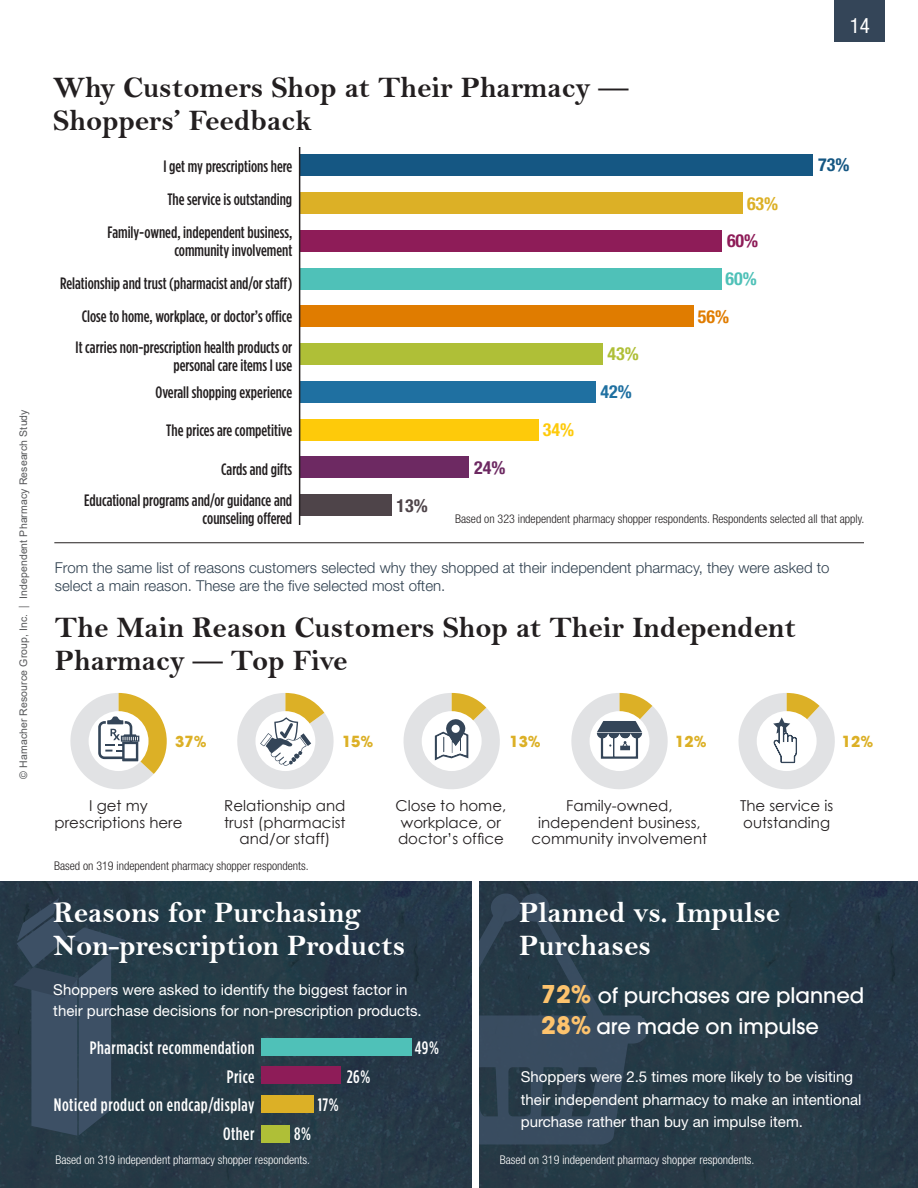
<style>
.page{position:relative;width:918px;height:1188px;background:#fff}
.page>*{position:absolute;margin:0;border:0;box-sizing:border-box;transform-origin:0 0}
.t1{font:30px/33px "Bell MT Bold";color:#231f20}
.t2{font:30px/33px "Bell MT Bold";color:#fff}
.t3{font:500 21px/31.5px "Avant Garde";color:#fff}
.t4{font:condensed 21px "Helvetica Neue LT Std";color:#fff}
.t5{font:500 18px "Gotham Condensed";letter-spacing:.03em;color:#fff}
.t6{font:700 condensed 18px "Helvetica Neue LT Std";color:#155783}
.t7{font:700 condensed 18px "Helvetica Neue LT Std";color:#dcb026}
.t8{font:700 condensed 18px "Helvetica Neue LT Std";color:#8e1c58}
.t9{font:700 condensed 18px "Helvetica Neue LT Std";color:#4fc1b8}
.t10{font:700 condensed 18px "Helvetica Neue LT Std";color:#e07c00}
.t11{font:700 condensed 18px "Helvetica Neue LT Std";color:#afbf37}
.t12{font:700 condensed 18px "Helvetica Neue LT Std";color:#1f70a1}
.t13{font:700 condensed 18px "Helvetica Neue LT Std";color:#feca0a}
.t14{font:700 condensed 18px "Helvetica Neue LT Std";color:#6d2962}
.t15{font:700 condensed 18px "Helvetica Neue LT Std";color:#4e4449}
.t16{font:500 16.5px/18px "Gotham Condensed";color:#231f20;text-align:right}
.Main_text{font:15px/22.5px "Helvetica Neue LT Std";color:#fff}
.t17{font:15px/16.5px "Century Gothic";color:#231f20;text-align:center}
.Main_text-2{font:300 15px/18px "Helvetica Neue LT Std";color:#2e3f4e}
.t18{font:700 15px "Avant Garde";color:#dcb026}
.t19{font:300 condensed 12px "Helvetica Neue LT Std";color:#231f20}
.t20{font:300 condensed 12px "Helvetica Neue LT Std";color:#fff}
.t21{font:10.5px "Arial";letter-spacing:.01em;color:#57585a}
.s1{font-family:"Helvetica Neue LT Std"}
.s2{font-weight:700;font-size:24px;color:#fdc36d}
</style>
<div class="page">
<div style="left:300px;top:494px;width:92px;height:22px;background:#4e4449"></div>
<div style="left:300px;top:457px;width:169px;height:21px;background:#6d2962"></div>
<div style="left:300px;top:419px;width:239px;height:21px;background:#feca0a"></div>
<div style="left:300px;top:381px;width:295px;height:22px;background:#1f70a1"></div>
<div style="left:300px;top:343px;width:302px;height:22px;background:#afbf37"></div>
<div style="left:300px;top:306px;width:394px;height:21px;background:#e07c00"></div>
<div style="left:300px;top:268px;width:422px;height:21px;background:#4fc1b8"></div>
<div style="left:300px;top:230px;width:422px;height:22px;background:#8e1c58"></div>
<div style="left:300px;top:192px;width:443px;height:22px;background:#dcb026"></div>
<div style="left:300px;top:155px;width:513px;height:21px;background:#155783"></div>
<svg style="left:70px;top:693px;width:97px;height:96px"></svg>
<svg style="left:237px;top:693px;width:97px;height:96px"></svg>
<svg style="left:403px;top:693px;width:97px;height:96px"></svg>
<div style="left:452px;top:725px;width:8px;height:8px;background:#fff;border-radius:50%"></div>
<svg style="left:738px;top:693px;width:97px;height:96px"></svg>
<svg style="left:571px;top:693px;width:97px;height:96px"></svg>
<div style="left:479px;top:882px;width:439px;height:306px;background:#263a46"></div>
<svg style="left:479px;top:894px;width:169px;height:250px;background:#2d4151"></svg>
<hr style="left:54px;top:542px;width:810px;height:1px;background:#231f20">
<hr style="left:299px;top:147px;width:1px;height:378px;background:#231f20">
<div style="left:0;top:882px;width:472px;height:306px;background:#263a46"></div>
<svg style="left:13px;top:898px;width:113px;height:238px;background:#324556"></svg>
<div style="left:261px;top:1039px;width:150px;height:17px;background:#4fc1b8"></div>
<div style="left:261px;top:1066px;width:80px;height:18px;background:#8e1c58"></div>
<div style="left:261px;top:1096px;width:52px;height:17px;background:#dcb026"></div>
<div style="left:261px;top:1125px;width:28px;height:17px;background:#afbf37"></div>
<div style="left:835px;top:0;width:50px;height:42px;background:#344558"></div>
<p class="t21" style="left:16px;top:779px;width:371px;rotate:-90deg">© Hamacher Resource Group, Inc. <span class="s1">|</span> Independent Pharmacy Research Study</p>
<p class="t1" style="left:53px;top:70px;width:577px">Why Customers Shop at Their Pharmacy —</p>
<p class="t1" style="left:53px;top:103px;width:260px">Shoppers’ Feedback</p>
<p class="t4" style="left:850px;top:13px;width:22px">14</p>
<p class="t16" style="left:163px;top:157px;width:130px">I get my prescriptions here</p>
<p class="t16" style="left:167px;top:190px;width:126px">The service is outstanding</p>
<p class="t16" style="left:108px;top:223px;width:186px">Family-owned, independent business, community involvement</p>
<p class="t16" style="left:60px;top:275px;width:234px">Relationship and trust (pharmacist and/or staff)</p>
<p class="t16" style="left:82px;top:308px;width:212px">Close to home, workplace, or doctor’s office</p>
<p class="t16" style="left:76px;top:339px;width:218px">It carries non-prescription health products or personal care items I use</p>
<p class="t16" style="left:156px;top:383px;width:138px">Overall shopping experience</p>
<p class="t16" style="left:166px;top:421px;width:127px">The prices are competitive</p>
<p class="t16" style="left:221px;top:460px;width:73px">Cards and gifts</p>
<p class="t16" style="left:84px;top:491px;width:210px">Educational programs and/or guidance and counseling offered</p>
<p class="t15" style="left:397px;top:495px;width:33px">13%</p>
<p class="t14" style="left:474px;top:457px;width:33px">24%</p>
<p class="t13" style="left:543px;top:418px;width:33px">34%</p>
<p class="t11" style="left:608px;top:343px;width:33px">43%</p>
<p class="t12" style="left:601px;top:381px;width:33px">42%</p>
<p class="t7" style="left:747px;top:193px;width:33px">63%</p>
<p class="t8" style="left:727px;top:229px;width:33px">60%</p>
<p class="t9" style="left:725px;top:268px;width:33px">60%</p>
<p class="t10" style="left:698px;top:306px;width:33px">56%</p>
<p class="t6" style="left:818px;top:154px;width:33px">73%</p>
<p class="t19" style="left:455px;top:512px;width:411px">Based on 323 independent pharmacy shopper respondents. Respondents selected all that apply.</p>
<p class="Main_text-2" style="left:55px;top:558px;width:776px">From the same list of reasons customers selected why they shopped at their independent pharmacy, they were asked to select a main reason. These are the five selected most often.</p>
<p class="t1" style="left:55px;top:611px;width:743px">The Main Reason Customers Shop at Their Independent<br>Pharmacy — Top Five</p>
<p class="t18" style="left:175px;top:732px;width:33px">37%</p>
<p class="t18" style="left:342px;top:732px;width:33px">15%</p>
<p class="t18" style="left:509px;top:732px;width:33px">13%</p>
<p class="t18" style="left:675px;top:732px;width:33px">12%</p>
<p class="t18" style="left:842px;top:732px;width:33px">12%</p>
<p class="t17" style="left:55px;top:797px;width:129px">I get my prescriptions here</p>
<p class="t17" style="left:532px;top:797px;width:177px">Family-owned, independent business, community involvement</p>
<p class="t17" style="left:740px;top:797px;width:95px;text-align:left">The service is outstanding</p>
<p class="t17" style="left:224px;top:797px;width:123px">Relationship and trust (pharmacist and/or staff)</p>
<p class="t17" style="left:396px;top:797px;width:112px;text-align:left">Close to home, workplace, or doctor’s office</p>
<p class="t19" style="left:54px;top:859px;width:256px">Based on 319 independent pharmacy shopper respondents.</p>
<p class="t2" style="left:53px;top:896px;width:353px">Reasons for Purchasing<br>Non-prescription Products</p>
<p class="Main_text" style="left:53px;top:979px;width:370px;line-height:21px">Shoppers were asked to identify the biggest factor in their purchase decisions for non-prescription products.</p>
<p class="t5" style="left:90px;top:1037px;width:166px">Pharmacist recommendation</p>
<p class="t5" style="left:415px;top:1037px;width:26px">49%</p>
<p class="t5" style="left:227px;top:1066px;width:29px">Price</p>
<p class="t5" style="left:347px;top:1066px;width:25px">26%</p>
<p class="t5" style="left:54px;top:1094px;width:202px">Noticed product on endcap/display</p>
<p class="t5" style="left:318px;top:1094px;width:23px">17%</p>
<p class="t5" style="left:223px;top:1123px;width:33px">Other</p>
<p class="t5" style="left:294px;top:1123px;width:18px">8%</p>
<p class="t20" style="left:55px;top:1153px;width:256px">Based on 319 independent pharmacy shopper respondents.</p>
<p class="t2" style="left:519px;top:896px;width:263px">Planned vs. Impulse<br>Purchases</p>
<p class="t3" style="left:541px;top:980px;width:325px"><span class="s2">72%</span> of purchases are planned<br><span class="s2">28%</span> are made on impulse</p>
<p class="Main_text" style="left:521px;top:1066px;width:342px">Shoppers were 2.5 times more likely to be visiting their independent pharmacy to make an intentional purchase rather than buy an impulse item.</p>
<p class="t20" style="left:500px;top:1153px;width:256px">Based on 319 independent pharmacy shopper respondents.</p>
</div>
